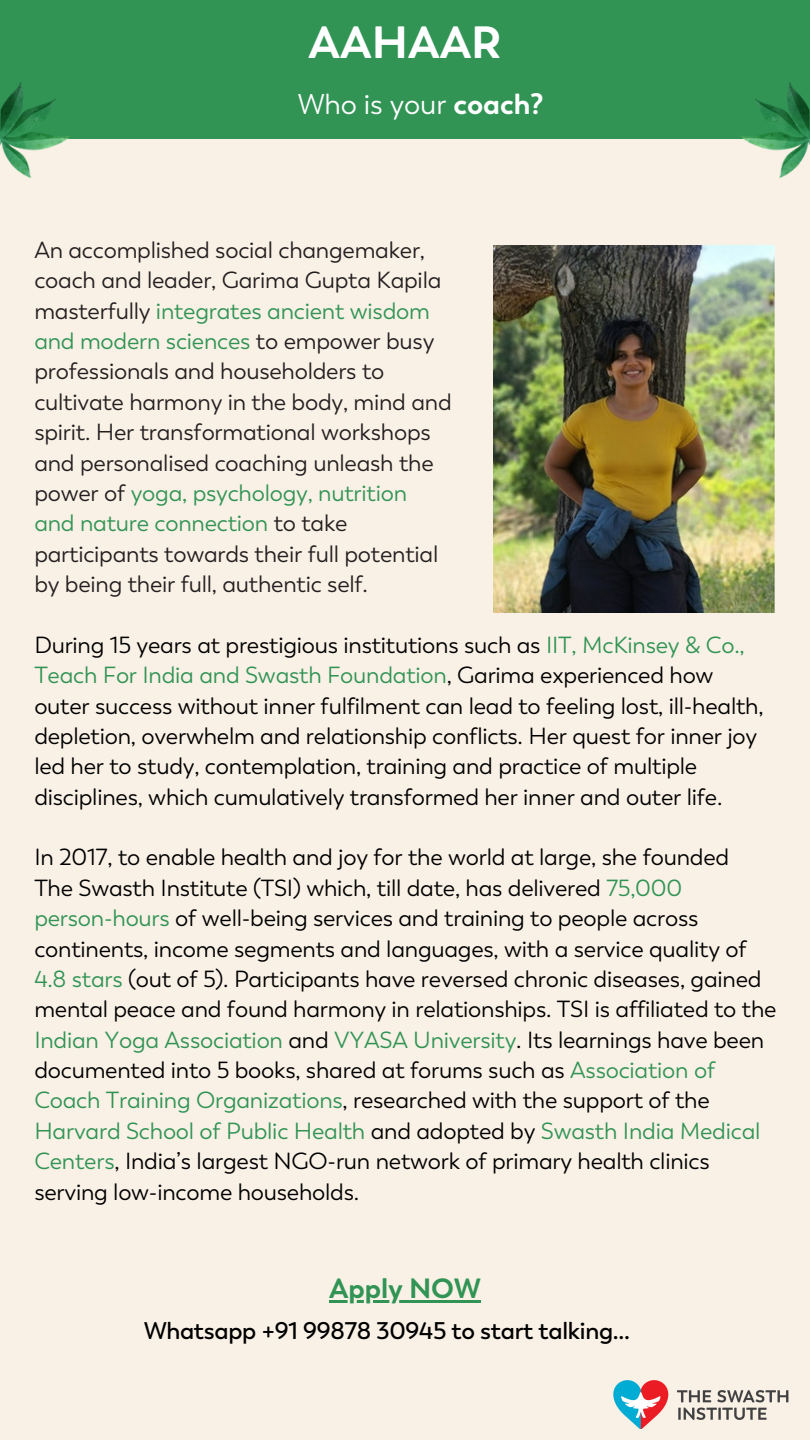
<style>
.page{position:relative;width:810px;height:1440px;background:#faf1e6}
.page>*{position:absolute;margin:0;border:0;box-sizing:border-box;transform-origin:0 0}
.t1{font:700 45px "Boston";color:#fff}
.t2{font:28.5px "Boston";letter-spacing:-.005em;color:#fff}
.t3{font:700 27.75px "Boston";letter-spacing:-.005em;color:#319455}
.t4{font:600 24px "Boston";letter-spacing:-.01em;color:#000}
.t5{font:23.25px/30.3px "Boston";letter-spacing:-.01em;color:#000}
.t6{font:23.25px/30.3px "Boston";letter-spacing:-.01em;color:#231f20}
.s1{font-weight:700}
.s2{color:#319455}
</style>
<div class="page">
<img style="left:494px;top:245px;width:281px;height:368px">
<div style="left:0;top:0;width:810px;height:139px;background:#319455"></div>
<img style="left:741px;top:82px;width:69px;height:96px">
<img style="left:0;top:82px;width:70px;height:96px">
<hr style="left:329px;top:1300px;width:152px;height:3px;background:#319455">
<img style="left:613px;top:1380px;width:176px;height:49px">
<h1 class="t1" style="left:309px;top:13px;width:194px">AAHAAR</h1>
<p class="t2" style="left:298px;top:86px;width:247px">Who is your <span class="s1">coach?</span></p>
<p class="t6" style="left:34px;top:235px;width:419px">An accomplished social changemaker, coach and leader, Garima Gupta Kapila masterfully <span class="s2">integrates ancient wisdom and modern sciences</span> to empower busy professionals and householders to cultivate harmony in the body, mind and spirit. Her transformational workshops and personalised coaching unleash the power of <span class="s2">yoga, psychology, nutrition and nature connection</span> to take participants towards their full potential by being their full, authentic self.</p>
<p class="t5" style="left:34px;top:630px;width:731px">During 15 years at prestigious institutions such as <span class="s2">IIT, McKinsey &amp; Co., Teach For India and Swasth Foundation</span>, Garima experienced how outer success without inner fulfilment can lead to feeling lost, ill-health, depletion, overwhelm and relationship conflicts. Her quest for inner joy led her to study, contemplation, training and practice of multiple disciplines, which cumulatively transformed her inner and outer life.</p>
<p class="t5" style="left:34px;top:842px;width:744px">In 2017, to enable health and joy for the world at large, she founded<br>The Swasth Institute (TSI) which, till date, has delivered <span class="s2">75,000 person-hours</span> of well-being services and training to people across continents, income segments and languages, with a service quality of <span class="s2">4.8 stars</span> (out of 5). Participants have reversed chronic diseases, gained mental peace and found harmony in relationships. TSI is affiliated to the <span class="s2">Indian Yoga Association</span> and <span class="s2">VYASA University</span>. Its learnings have been documented into 5 books, shared at forums such as <span class="s2">Association of Coach Training Organizations</span>, researched with the support of the <span class="s2">Harvard School of Public Health</span> and adopted by <span class="s2">Swasth India Medical Centers</span>, India’s largest NGO-run network of primary health clinics serving low-income households.</p>
<p class="t3" style="left:329px;top:1270px;width:153px">Apply NOW</p>
<p class="t4" style="left:144px;top:1315px;width:488px">Whatsapp +91 99878 30945 to start talking...</p>
</div>
